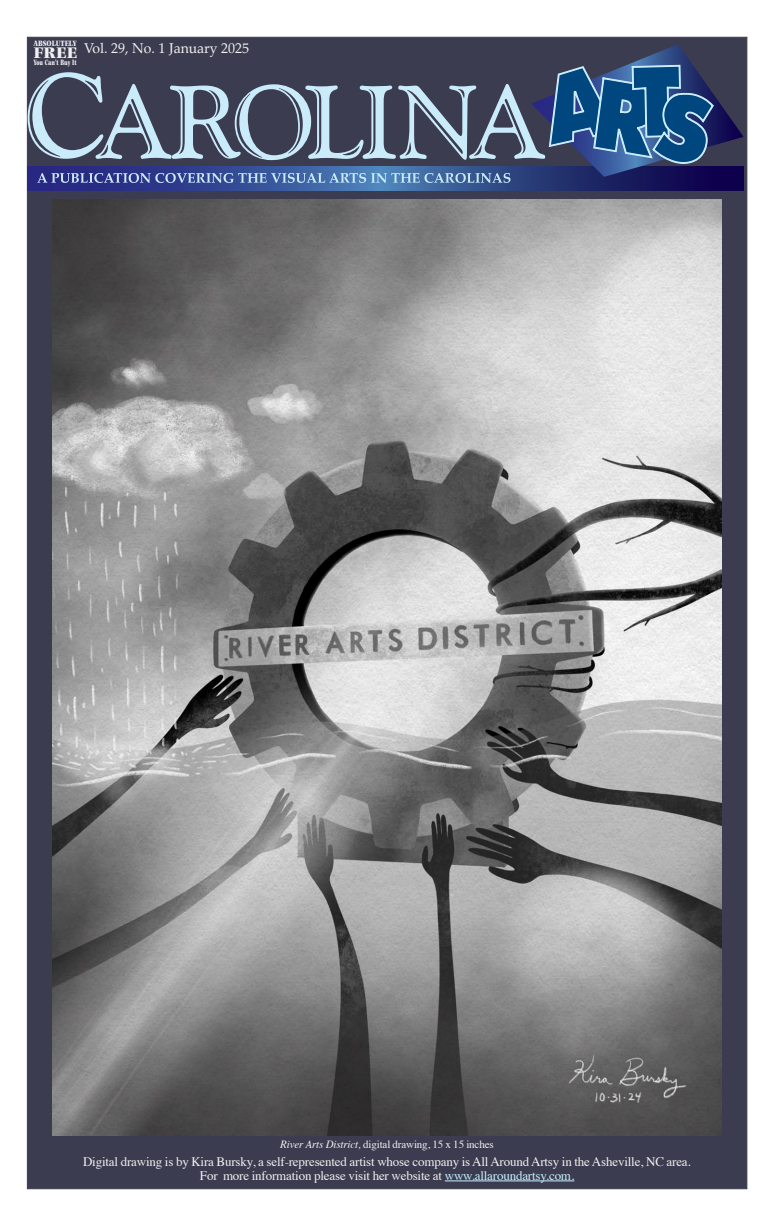
<style>
.page{position:relative;width:774px;height:1224px;background:#fff}
.page>*{position:absolute;margin:0;border:0;box-sizing:border-box;transform-origin:0 0}
.t1{font:800 16px "Photina";color:#f0f0f0}
.t2{font:14px "Palatino";color:#f0f0f0}
.t3{font:13px/13.5px "Times";letter-spacing:-.015em;color:#f0f0f0;text-align:center}
.t4{font:11px "Times";letter-spacing:-.015em;color:#f0f0f0}
.t5{font:800 8px "Photina";color:#f0f0f0;scale:.63 1}
.t6{font:800 8px "Photina";color:#f0f0f0;scale:.8 1}
.s1{font-style:italic}
.s2{color:#c7f0ff}
</style>
<div class="page">
<div style="left:27px;top:37px;width:720px;height:1152px;background:#3c3c50;border:1px solid #3c3c50"></div>
<hr style="left:445px;top:1181px;width:129px;height:1px;background:#c7f0ff">
<svg style="left:28px;top:44px;width:716px;height:147px"></svg>
<img style="left:53px;top:199px;width:668px;height:936px">
<p class="t6" style="left:33px;top:38px;width:56px">ABSOLUTELY</p>
<p class="t1" style="left:33px;top:42px;width:45px">FREE</p>
<p class="t5" style="left:33px;top:57px;width:70px">You Can’t Buy It</p>
<p class="t2" style="left:84px;top:36px;width:167px">Vol. 29, No. 1 January 2025</p>
<p class="t4" style="left:280px;top:1134px;width:215px"><span class="s1">River Arts District,</span> digital drawing, 15 x 15 inches</p>
<p class="t3" style="left:83px;top:1154px;width:609px">Digital drawing is by Kira Bursky, a self-represented artist whose company is All Around Artsy in the Asheville, NC area.<br>For more information please visit her website at <span class="s2">www.allaroundartsy.com.</span></p>
</div>
